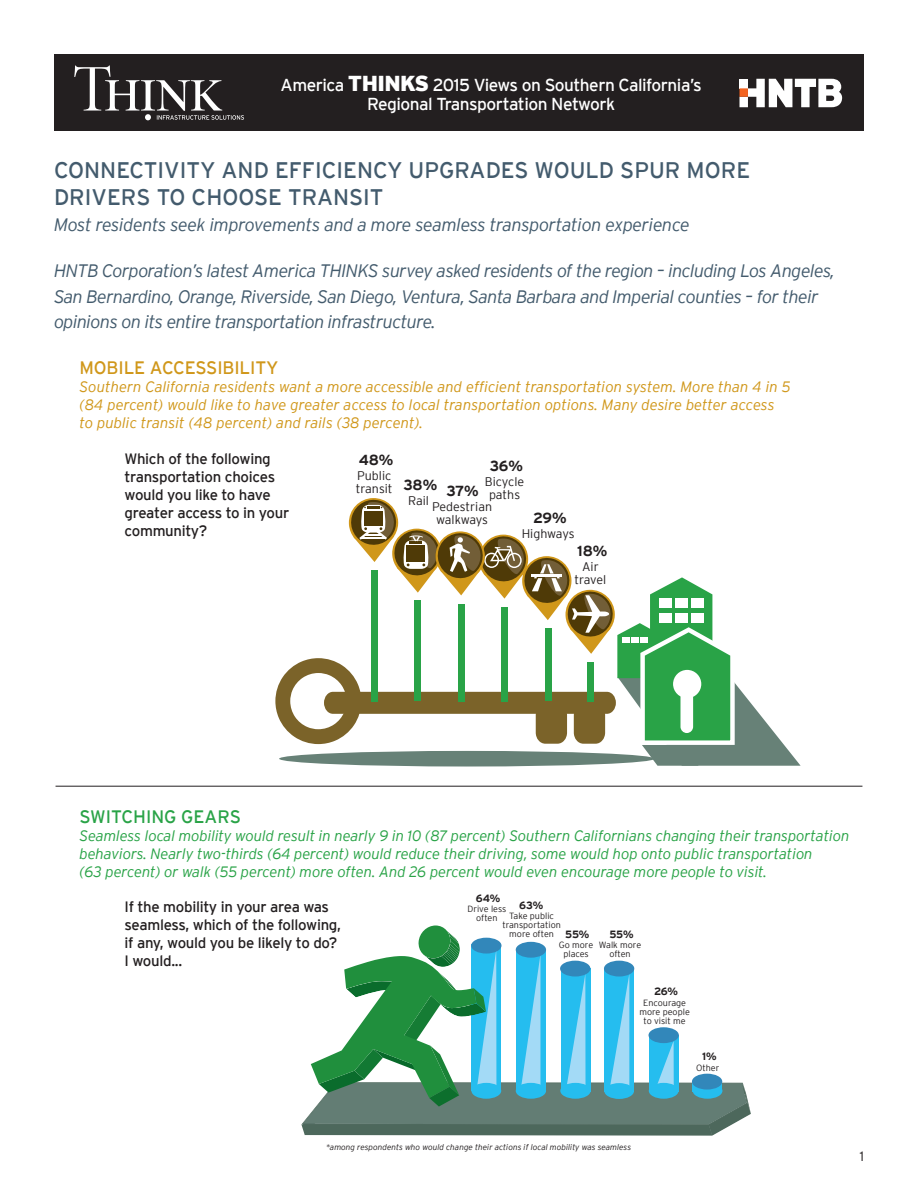
<style>
.page{position:relative;width:918px;height:1188px;background:#fff}
.page>*{position:absolute;margin:0;border:0;box-sizing:border-box;transform-origin:0 0}
.t1{font:22.5px/27px "Interstate";color:#435b6d}
.t2{font:italic 300 18px/25.5px "Interstate";letter-spacing:-.03em;color:#435b6d}
.t3{font:18px "Interstate";letter-spacing:-.01em;color:#d0971a}
.t4{font:18px "Interstate";color:#29a347}
.t5{font:17.25px/19.5px "Interstate";letter-spacing:-.03em;color:#fff;text-align:center}
.t6{font:italic 300 15px/18px "Interstate";letter-spacing:-.01em;color:#29a347}
.t7{font:italic 300 15px/18px "Interstate";color:#d0971a}
.t8{font:15px/18px "Interstate";letter-spacing:-.02em;color:#231f20}
.t9{font:700 14.55px "Interstate";letter-spacing:-.015em;color:#231f20}
.t10{font:300 13.5px "Interstate";color:#231f20}
.t11{font:300 12.45px/12.8px "Interstate";color:#231f20;text-align:center}
.t12{font:700 10.5px "Interstate";letter-spacing:-.02em;color:#231f20}
.t13{font:300 9px/9px "Interstate";color:#231f20;text-align:center}
.t14{font:italic 300 8.25px "Interstate";color:#231f20}
.s1{font-weight:900;font-size:21.6px}
</style>
<div class="page">
<hr style="left:56px;top:786px;width:806px;height:1px;background:#231f20">
<div style="left:54px;top:54px;width:810px;height:76px;background:#231f20"></div>
<div style="left:740px;top:97px;width:8px;height:10px;background:#fff"></div>
<div style="left:740px;top:79px;width:8px;height:9px;background:#fff"></div>
<div style="left:740px;top:88px;width:8px;height:9px;background:#f36421"></div>
<svg style="left:748px;top:79px;width:94px;height:28px"></svg>
<svg style="left:74px;top:66px;width:170px;height:54px"></svg>
<svg style="left:275px;top:498px;width:526px;height:268px"></svg>
<div style="left:673px;top:670px;width:28px;height:28px;background:#fff;border-radius:50%"></div>
<div style="left:680px;top:691px;width:13px;height:42px;background:#fff;border-radius:6px"></div>
<div style="left:659px;top:598px;width:13px;height:10px;background:#fff"></div>
<div style="left:675px;top:598px;width:13px;height:10px;background:#fff"></div>
<div style="left:691px;top:598px;width:13px;height:10px;background:#fff"></div>
<div style="left:659px;top:613px;width:13px;height:9px;background:#fff"></div>
<div style="left:675px;top:613px;width:13px;height:9px;background:#fff"></div>
<div style="left:691px;top:613px;width:13px;height:9px;background:#fff"></div>
<div style="left:623px;top:637px;width:7px;height:6px;background:#fff"></div>
<div style="left:632px;top:637px;width:7px;height:6px;background:#fff"></div>
<div style="left:641px;top:637px;width:7px;height:6px;background:#fff"></div>
<div style="left:279px;top:751px;width:376px;height:16px;background:#678177;border-radius:50%"></div>
<svg style="left:301px;top:926px;width:450px;height:210px"></svg>
<p class="t5" style="left:281px;top:75px;width:423px">America <span class="s1">THINKS</span> 2015 Views on Southern California’s<br>Regional Transportation Network</p>
<p class="t1" style="left:54px;top:157px;width:698px">CONNECTIVITY AND EFFICIENCY UPGRADES WOULD SPUR MORE<br>DRIVERS TO CHOOSE TRANSIT</p>
<p class="t2" style="left:54px;top:212px;width:637px">Most residents seek improvements and a more seamless transportation experience</p>
<p class="t2" style="left:54px;top:258px;width:782px">HNTB Corporation’s latest America THINKS survey asked residents of the region – including Los Angeles,<br>San Bernardino, Orange, Riverside, San Diego, Ventura, Santa Barbara and Imperial counties – for their opinions on its entire transportation infrastructure.</p>
<p class="t3" style="left:80px;top:357px;width:200px">MOBILE ACCESSIBILITY</p>
<p class="t7" style="left:80px;top:377px;width:713px">Southern California residents want a more accessible and efficient transportation system. More than 4 in 5 (84 percent) would like to have greater access to local transportation options. Many desire better access to public transit (48 percent) and rails (38 percent).</p>
<p class="t8" style="left:125px;top:450px;width:166px">Which of the following transportation choices would you like to have greater access to in your community?</p>
<p class="t9" style="left:359px;top:452px;width:36px">48%</p>
<p class="t11" style="left:357px;top:469px;width:36px">Public</p>
<p class="t11" style="left:356px;top:482px;width:38px">transit</p>
<p class="t9" style="left:490px;top:458px;width:35px">36%</p>
<p class="t11" style="left:485px;top:475px;width:41px">Bicycle</p>
<p class="t11" style="left:489px;top:488px;width:33px">paths</p>
<p class="t11" style="left:522px;top:527px;width:54px">Highways</p>
<p class="t9" style="left:404px;top:477px;width:35px">38%</p>
<p class="t9" style="left:446px;top:483px;width:34px">37%</p>
<p class="t11" style="left:408px;top:494px;width:22px">Rail</p>
<p class="t11" style="left:432px;top:500px;width:62px">Pedestrian walkways</p>
<p class="t9" style="left:533px;top:510px;width:35px">29%</p>
<p class="t9" style="left:577px;top:543px;width:32px">18%</p>
<p class="t11" style="left:582px;top:561px;width:18px">Air</p>
<p class="t11" style="left:574px;top:573px;width:33px">travel</p>
<p class="t4" style="left:80px;top:807px;width:163px">SWITCHING GEARS</p>
<p class="t6" style="left:80px;top:827px;width:771px">Seamless local mobility would result in nearly 9 in 10 (87 percent) Southern Californians changing their transportation behaviors. Nearly two-thirds (64 percent) would reduce their driving, some would hop onto public transportation<br>(63 percent) or walk (55 percent) more often. And 26 percent would even encourage more people to visit.</p>
<p class="t8" style="left:125px;top:897px;width:218px">If the mobility in your area was seamless, which of the following, if any, would you be likely to do?<br>I would...</p>
<p class="t12" style="left:476px;top:892px;width:26px">64%</p>
<p class="t13" style="left:467px;top:904px;width:40px">Drive less</p>
<p class="t12" style="left:519px;top:899px;width:26px">63%</p>
<p class="t13" style="left:476px;top:913px;width:23px">often</p>
<p class="t13" style="left:509px;top:912px;width:46px">Take public</p>
<p class="t13" style="left:502px;top:921px;width:60px">transportation</p>
<p class="t13" style="left:509px;top:930px;width:46px">more often</p>
<p class="t12" style="left:565px;top:928px;width:26px">55%</p>
<p class="t12" style="left:610px;top:928px;width:26px">55%</p>
<p class="t13" style="left:599px;top:940px;width:44px">Walk more</p>
<p class="t13" style="left:609px;top:949px;width:23px">often</p>
<p class="t13" style="left:559px;top:940px;width:36px">Go more</p>
<p class="t13" style="left:563px;top:949px;width:27px">places</p>
<p class="t12" style="left:654px;top:986px;width:26px">26%</p>
<p class="t13" style="left:639px;top:998px;width:52px">Encourage more people to visit me</p>
<p class="t12" style="left:702px;top:1051px;width:16px">1%</p>
<p class="t13" style="left:696px;top:1063px;width:25px">Other</p>
<p class="t14" style="left:326px;top:1142px;width:307px">*among respondents who would change their actions if local mobility was seamless</p>
<p class="t10" style="left:860px;top:1148px;width:6px">1</p>
</div>
